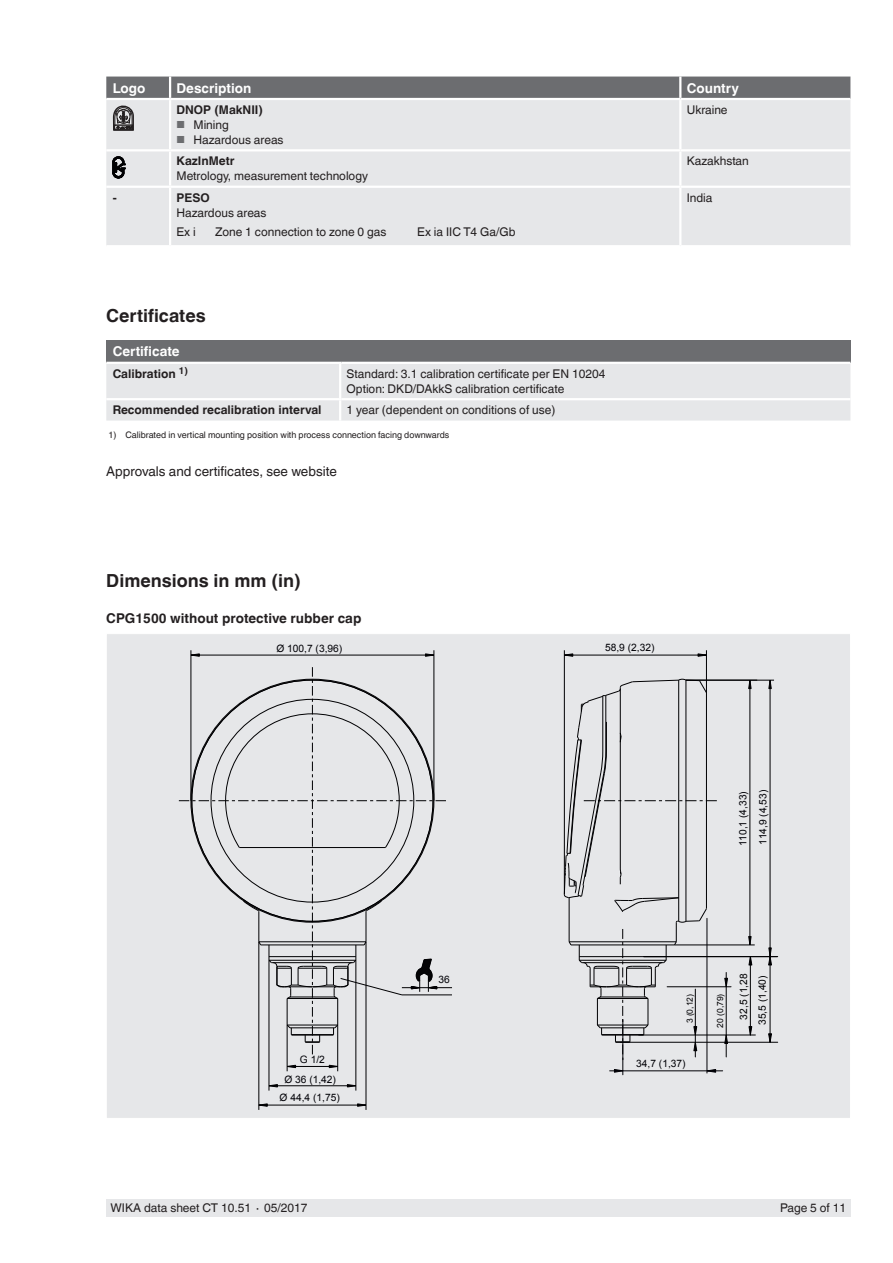
<style>
.page{position:relative;width:893px;height:1263px;background:#fff}
.page>*{position:absolute;margin:0;border:0;box-sizing:border-box;transform-origin:0 0}
.t1{font:700 18px "Helvetica World";color:#231f20}
.t2{font:13.5px "Helvetica World";color:#231f20}
.t3{font:700 13.5px "Helvetica World";color:#fff}
.t4{font:700 13.5px "Helvetica World";color:#231f20}
.t5{font:12px/18.9px "Helvetica World";color:#231f20}
.t6{font:700 12px "Helvetica World";color:#231f20}
.t7{font:10.2px/20px "Arial";color:#000005;text-align:center}
.t8{font:10.2px/18.8px "Arial";color:#000002;text-align:center}
.t9{font:9px "Helvetica World";color:#231f20}
.t10{font:8.55px "Arial";color:#000002}
.s1{font-size:10.2px;color:#6c6d70}
</style>
<div class="page">
<div style="left:106px;top:1199px;width:744px;height:17px;background:#e6e7e9"></div>
<div style="left:106px;top:634px;width:744px;height:484px;background:#e6e7e9"></div>
<hr style="left:402px;top:987px;width:50px;height:1px;background:#000002">
<hr style="left:402px;top:995px;width:50px;height:1px;background:#000002">
<svg style="left:179px;top:667px;width:267px;height:387px"></svg>
<svg style="left:288px;top:1065px;width:8px;height:3px"></svg>
<svg style="left:329px;top:1065px;width:8px;height:3px"></svg>
<hr style="left:287px;top:1025px;width:1px;height:46px;background:#000002">
<hr style="left:287px;top:1066px;width:51px;height:1px;background:#000002">
<hr style="left:337px;top:1025px;width:1px;height:46px;background:#000002">
<svg style="left:270px;top:1084px;width:8px;height:3px"></svg>
<svg style="left:347px;top:1084px;width:9px;height:3px"></svg>
<hr style="left:269px;top:960px;width:1px;height:130px;background:#000002">
<hr style="left:269px;top:1085px;width:87px;height:1px;background:#000002">
<hr style="left:356px;top:960px;width:1px;height:130px;background:#000002">
<svg style="left:258px;top:1103px;width:10px;height:4px"></svg>
<svg style="left:357px;top:1103px;width:9px;height:4px"></svg>
<hr style="left:259px;top:942px;width:1px;height:168px;background:#000002">
<hr style="left:259px;top:1105px;width:107px;height:1px;background:#000002">
<hr style="left:366px;top:942px;width:1px;height:168px;background:#000002">
<svg style="left:425px;top:653px;width:9px;height:4px"></svg>
<svg style="left:192px;top:653px;width:8px;height:4px"></svg>
<hr style="left:191px;top:650px;width:1px;height:151px;background:#000002">
<hr style="left:191px;top:655px;width:243px;height:1px;background:#000002">
<hr style="left:434px;top:650px;width:1px;height:151px;background:#000002">
<svg style="left:748px;top:936px;width:2px;height:9px"></svg>
<svg style="left:748px;top:681px;width:2px;height:8px"></svg>
<hr style="left:674px;top:945px;width:81px;height:1px;background:#000002">
<hr style="left:750px;top:680px;width:1px;height:265px;background:#000002">
<svg style="left:768px;top:681px;width:4px;height:8px"></svg>
<hr style="left:686px;top:680px;width:88px;height:1px;background:#000002">
<hr style="left:770px;top:680px;width:1px;height:277px;background:#000002">
<svg style="left:698px;top:653px;width:8px;height:4px"></svg>
<svg style="left:565px;top:653px;width:8px;height:4px"></svg>
<hr style="left:564px;top:650px;width:1px;height:244px;background:#000002">
<hr style="left:564px;top:655px;width:142px;height:1px;background:#000002">
<hr style="left:706px;top:650px;width:1px;height:43px;background:#000002">
<hr style="left:610px;top:1070px;width:113px;height:1px;background:#000005">
<svg style="left:563px;top:678px;width:154px;height:397px"></svg>
<hr style="left:667px;top:986px;width:64px;height:1px;background:#000002">
<hr style="left:726px;top:972px;width:1px;height:85px;background:#000002">
<svg style="left:724px;top:1034px;width:4px;height:10px"></svg>
<svg style="left:724px;top:978px;width:4px;height:9px"></svg>
<hr style="left:639px;top:1035px;width:116px;height:1px;background:#000002">
<hr style="left:750px;top:957px;width:1px;height:78px;background:#000002">
<svg style="left:748px;top:957px;width:4px;height:8px"></svg>
<svg style="left:748px;top:1026px;width:4px;height:9px"></svg>
<hr style="left:644px;top:956px;width:134px;height:1px;background:#000002">
<hr style="left:620px;top:1042px;width:158px;height:1px;background:#000002">
<hr style="left:770px;top:957px;width:1px;height:85px;background:#000002">
<svg style="left:768px;top:1033px;width:4px;height:10px"></svg>
<svg style="left:768px;top:947px;width:4px;height:18px"></svg>
<div style="left:106px;top:77px;width:744px;height:21px;background:#6c6d70"></div>
<div style="left:106px;top:100px;width:744px;height:145px;background:#e6e7e9"></div>
<hr style="left:170px;top:149px;width:510px;height:2px;background:#fff">
<hr style="left:169px;top:188px;width:2px;height:57px;background:#fff">
<hr style="left:679px;top:188px;width:2px;height:57px;background:#fff">
<hr style="left:169px;top:151px;width:2px;height:35px;background:#fff">
<hr style="left:679px;top:151px;width:2px;height:35px;background:#fff">
<hr style="left:679px;top:100px;width:2px;height:49px;background:#fff">
<hr style="left:169px;top:100px;width:2px;height:49px;background:#fff">
<hr style="left:106px;top:186px;width:64px;height:2px;background:#fff">
<hr style="left:170px;top:186px;width:510px;height:2px;background:#fff">
<hr style="left:680px;top:186px;width:170px;height:2px;background:#fff">
<hr style="left:106px;top:149px;width:64px;height:2px;background:#fff">
<hr style="left:680px;top:149px;width:170px;height:2px;background:#fff">
<hr style="left:169px;top:77px;width:2px;height:21px;background:#fff">
<hr style="left:679px;top:77px;width:2px;height:21px;background:#fff">
<svg style="left:113px;top:105px;width:21px;height:26px"></svg>
<svg style="left:113px;top:157px;width:12px;height:21px"></svg>
<div style="left:106px;top:340px;width:744px;height:23px;background:#6c6d70"></div>
<div style="left:106px;top:364px;width:744px;height:57px;background:#e6e7e9"></div>
<hr style="left:106px;top:362px;width:235px;height:2px;background:#fff">
<hr style="left:341px;top:362px;width:509px;height:2px;background:#fff">
<hr style="left:339px;top:364px;width:2px;height:34px;background:#fff">
<hr style="left:106px;top:398px;width:235px;height:2px;background:#fff">
<hr style="left:341px;top:398px;width:509px;height:2px;background:#fff">
<hr style="left:339px;top:400px;width:2px;height:21px;background:#fff">
<p class="t3" style="left:113px;top:80px;width:34px">Logo</p>
<p class="t3" style="left:176px;top:80px;width:76px">Description</p>
<p class="t3" style="left:687px;top:80px;width:54px">Country</p>
<p class="t6" style="left:176px;top:103px;width:88px">DNOP (MakNII)</p>
<p class="t5" style="left:176px;top:115px;width:54px"><span class="s1">■</span> Mining</p>
<p class="t5" style="left:176px;top:130px;width:109px"><span class="s1">■</span> Hazardous areas</p>
<p class="t5" style="left:687px;top:100px;width:42px">Ukraine</p>
<p class="t6" style="left:176px;top:154px;width:60px">KazInMetr</p>
<p class="t5" style="left:176px;top:167px;width:193px">Metrology, measurement technology</p>
<p class="t6" style="left:113px;top:191px;width:5px">-</p>
<p class="t6" style="left:176px;top:191px;width:35px">PESO</p>
<p class="t5" style="left:176px;top:203px;width:92px">Hazardous areas<br>Ex i</p>
<p class="t5" style="left:215px;top:222px;width:173px">Zone 1 connection to zone 0 gas</p>
<p class="t5" style="left:417px;top:222px;width:100px">Ex ia IIC T4 Ga/Gb</p>
<h1 class="t1" style="left:106px;top:306px;width:101px">Certificates</h1>
<p class="t3" style="left:113px;top:344px;width:69px">Certificate</p>
<p class="t6" style="left:113px;top:367px;width:77px">Calibration <sup>1)</sup></p>
<p class="t5" style="left:347px;top:366px;width:260px;line-height:15px">Standard: 3.1 calibration certificate per EN 10204<br>Option: DKD/DAkkS calibration certificate</p>
<p class="t6" style="left:113px;top:403px;width:210px">Recommended recalibration interval</p>
<p class="t5" style="left:347px;top:401px;width:210px">1 year (dependent on conditions of use)</p>
<p class="t9" style="left:108px;top:429px;width:342px">1) Calibrated in vertical mounting position with process connection facing downwards</p>
<p class="t2" style="left:106px;top:463px;width:232px">Approvals and certificates, see website</p>
<p class="t5" style="left:687px;top:152px;width:64px">Kazakhstan</p>
<p class="t5" style="left:687px;top:188px;width:27px">India</p>
<h1 class="t1" style="left:106px;top:570px;width:196px">Dimensions in mm (in)</h1>
<p class="t4" style="left:106px;top:610px;width:257px">CPG1500 without protective rubber cap</p>
<p class="t7" style="left:276px;top:638px;width:67px">Ø 100,7 (3,96)</p>
<p class="t7" style="left:605px;top:637px;width:51px">58,9 (2,32)</p>
<p class="t7" style="left:439px;top:970px;width:13px">36</p>
<p class="t7" style="left:733px;top:846px;width:58px;text-align:left;rotate:-90deg">110,1 (4,33)<br>114,9 (4,53)</p>
<p class="t10" style="left:684px;top:1023px;width:31px;rotate:-90deg">3 (0,12)</p>
<p class="t10" style="left:714px;top:1028px;width:36px;rotate:-90deg">20 (0,79)</p>
<p class="t8" style="left:734px;top:1025px;width:53px;rotate:-90deg">32,5 (1,28<br>35,5 (1,40)</p>
<p class="t7" style="left:284px;top:1049px;width:53px">G 1/2<br>Ø 36 (1,42)</p>
<p class="t7" style="left:280px;top:1088px;width:62px">Ø 44,4 (1,75)</p>
<p class="t7" style="left:636px;top:1053px;width:51px">34,7 (1,37)</p>
<p class="t5" style="left:111px;top:1198px;width:198px">WIKA data sheet CT 10.51 ∙ 05/2017</p>
<p class="t5" style="left:780px;top:1198px;width:68px">Page 5 of 11</p>
</div>
